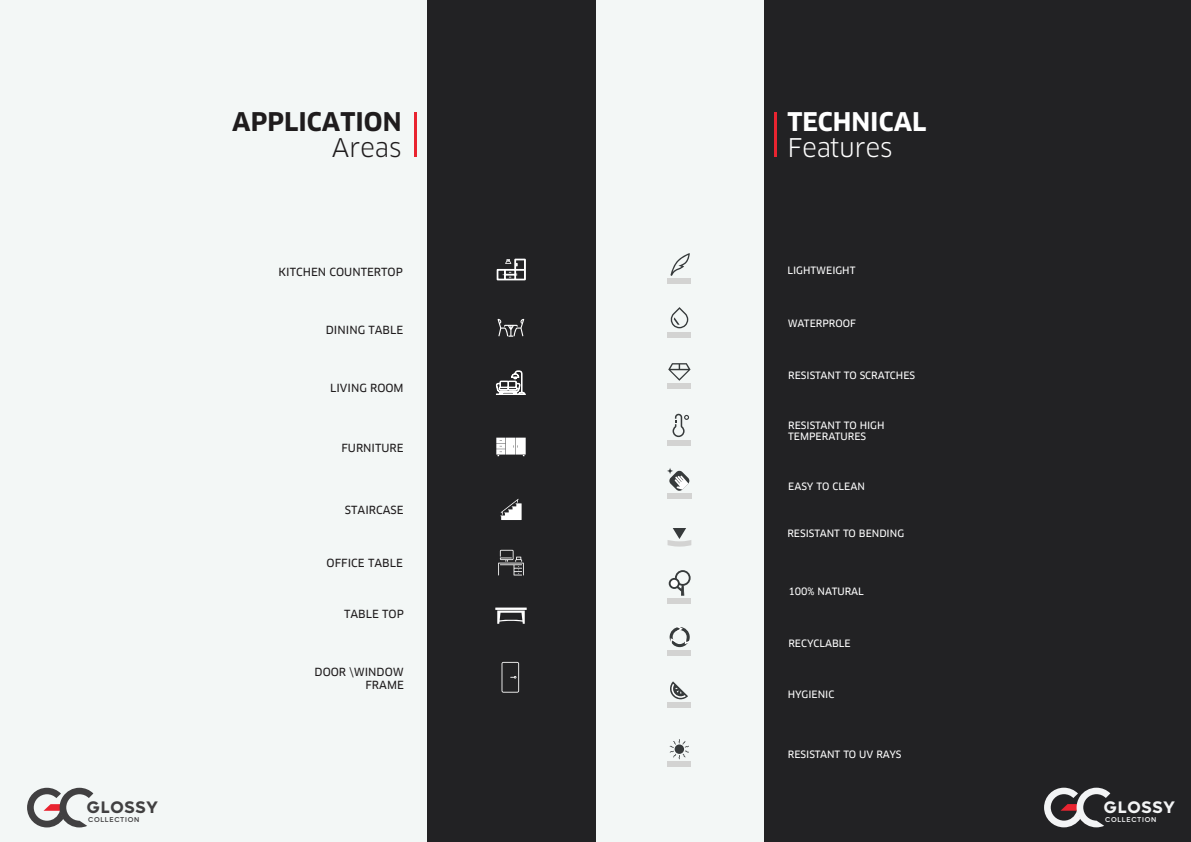
<style>
.page{position:relative;width:1191px;height:842px;background:#fff}
.page>*{position:absolute;margin:0;border:0;box-sizing:border-box;transform-origin:0 0}
.t1{font:700 25.2px "Clan Pro";color:#1f1c1d}
.t2{font:700 25.2px "Clan Pro";color:#fff}
.t3{font:25.2px "Clan Pro";color:#fff}
.t4{font:25.2px "Clan Pro";color:#1f1c1d}
.t5{font:700 16.8px "Lufga";letter-spacing:.05em;color:#414041}
.t6{font:700 16.8px "Lufga";letter-spacing:.05em;color:#f3f4f5}
.t7{font:11px/13.1px "Clan Pro News";color:#1f1c1d;text-align:right}
.t8{font:9.9px/11px "Clan Pro News";color:#fff}
.t9{font:500 7.1px "Lufga";letter-spacing:.1em;color:#414041}
.t10{font:500 7.1px "Lufga";letter-spacing:.1em;color:#f3f4f5}
</style>
<div class="page">
<div style="left:595px;top:0;width:595px;height:842px;background:#f3f7f6"></div>
<div style="left:764px;top:0;width:426px;height:842px;background:#222224"></div>
<hr style="left:774px;top:113px;width:3px;height:44px;background:#e92430">
<div style="left:667px;top:278px;width:24px;height:6px;background:#d3d3d2"></div>
<svg style="left:670px;top:253px;width:19px;height:23px"></svg>
<div style="left:667px;top:332px;width:24px;height:5px;background:#d3d3d2"></div>
<svg style="left:670px;top:307px;width:18px;height:21px"></svg>
<div style="left:667px;top:383px;width:24px;height:6px;background:#d3d3d2"></div>
<svg style="left:668px;top:363px;width:22px;height:18px"></svg>
<div style="left:667px;top:494px;width:24px;height:5px;background:#d3d3d2"></div>
<svg style="left:667px;top:468px;width:23px;height:23px"></svg>
<svg style="left:667px;top:528px;width:24px;height:19px"></svg>
<div style="left:667px;top:598px;width:24px;height:6px;background:#d3d3d2"></div>
<svg style="left:668px;top:570px;width:22px;height:26px"></svg>
<div style="left:667px;top:650px;width:24px;height:6px;background:#d3d3d2"></div>
<svg style="left:669px;top:627px;width:21px;height:20px"></svg>
<div style="left:667px;top:702px;width:24px;height:6px;background:#d3d3d2"></div>
<div style="left:667px;top:761px;width:24px;height:6px;background:#d3d3d2"></div>
<svg style="left:670px;top:681px;width:18px;height:18px"></svg>
<div style="left:667px;top:440px;width:24px;height:6px;background:#d3d3d2"></div>
<svg style="left:672px;top:414px;width:17px;height:23px"></svg>
<svg style="left:669px;top:739px;width:20px;height:20px"></svg>
<div style="left:0;top:0;width:595px;height:842px;background:#222224"></div>
<div style="left:0;top:0;width:426px;height:842px;background:#f3f7f6"></div>
<hr style="left:414px;top:113px;width:3px;height:44px;background:#e92430">
<svg style="left:497px;top:259px;width:28px;height:21px"></svg>
<svg style="left:497px;top:319px;width:27px;height:18px"></svg>
<svg style="left:495px;top:370px;width:31px;height:25px"></svg>
<svg style="left:496px;top:438px;width:29px;height:18px"></svg>
<svg style="left:500px;top:499px;width:21px;height:21px"></svg>
<svg style="left:498px;top:550px;width:26px;height:25px"></svg>
<svg style="left:497px;top:611px;width:28px;height:13px"></svg>
<hr style="left:495px;top:607px;width:32px;height:3px;background:#fff">
<svg style="left:501px;top:662px;width:18px;height:31px"></svg>
<svg style="left:27px;top:788px;width:66px;height:39px"></svg>
<svg style="left:1044px;top:788px;width:66px;height:39px"></svg>
<h2 class="t5" style="left:87px;top:797px;width:72px">GLOSSY</h2>
<p class="t9" style="left:88px;top:815px;width:53px">COLLECTION</p>
<h1 class="t1" style="left:232px;top:108px;width:171px">APPLICATION</h1>
<h1 class="t4" style="left:332px;top:133px;width:71px">Areas</h1>
<p class="t7" style="left:278px;top:266px;width:126px">KITCHEN COUNTERTOP</p>
<p class="t7" style="left:326px;top:324px;width:79px">DINING TABLE</p>
<p class="t7" style="left:330px;top:382px;width:75px">LIVING ROOM</p>
<p class="t7" style="left:341px;top:441px;width:64px">FURNITURE</p>
<p class="t7" style="left:345px;top:504px;width:60px">STAIRCASE</p>
<p class="t7" style="left:326px;top:556px;width:78px">OFFICE TABLE</p>
<p class="t7" style="left:344px;top:608px;width:61px">TABLE TOP</p>
<p class="t7" style="left:314px;top:665px;width:91px">DOOR \WINDOW<br>FRAME</p>
<h1 class="t2" style="left:787px;top:108px;width:141px">TECHNICAL</h1>
<h1 class="t3" style="left:787px;top:133px;width:107px">Features</h1>
<p class="t8" style="left:787px;top:265px;width:70px">LIGHTWEIGHT</p>
<p class="t8" style="left:787px;top:318px;width:70px">WATERPROOF</p>
<p class="t8" style="left:788px;top:370px;width:128px">RESISTANT TO SCRATCHES</p>
<p class="t8" style="left:788px;top:420px;width:98px">RESISTANT TO HIGH<br>TEMPERATURES</p>
<p class="t8" style="left:788px;top:481px;width:78px">EASY TO CLEAN</p>
<p class="t8" style="left:787px;top:528px;width:118px">RESISTANT TO BENDING</p>
<p class="t8" style="left:788px;top:586px;width:77px">100% NATURAL</p>
<p class="t8" style="left:788px;top:637px;width:64px">RECYCLABLE</p>
<p class="t8" style="left:787px;top:689px;width:48px">HYGIENIC</p>
<p class="t8" style="left:787px;top:748px;width:115px">RESISTANT TO UV RAYS</p>
<h2 class="t6" style="left:1104px;top:797px;width:72px">GLOSSY</h2>
<p class="t10" style="left:1105px;top:815px;width:53px">COLLECTION</p>
</div>
